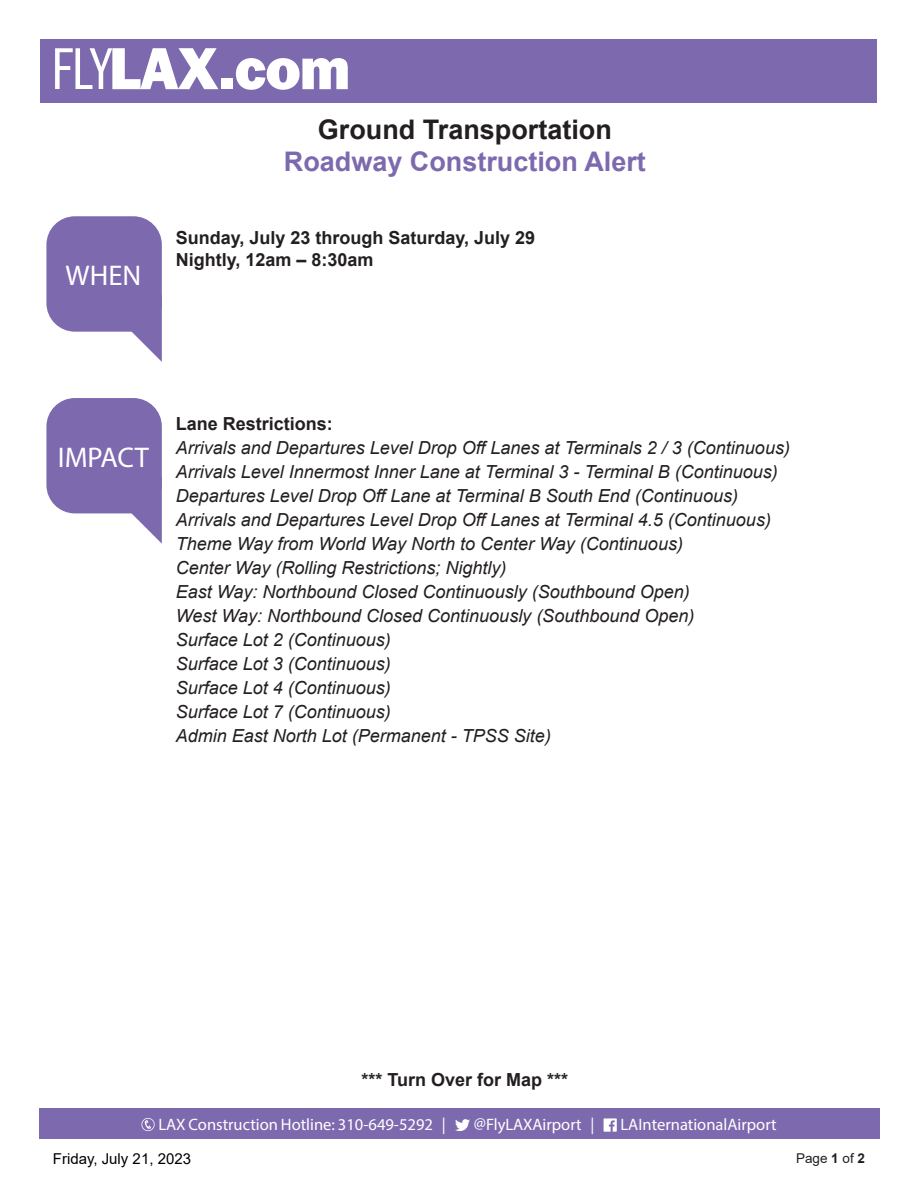
<style>
.page{position:relative;width:918px;height:1188px;background:#fff}
.page>*{position:absolute;margin:0;border:0;box-sizing:border-box;transform-origin:0 0}
.t1{font:28.5px "Myriad Pro";color:#fff}
.t2{font:700 27px "Arial";color:#7d69ae}
.t3{font:700 27px "Arial";color:#231f20}
.t4{font:italic 18px "Arial";color:#231f20}
.t5{font:700 18px "Arial";color:#231f20}
.t6{font:16.5px "Myriad Pro";color:#fff}
.t7{font:15px "Arial";color:#000}
.t8{font:13.5px "Arial";color:#231f20}
.s1{font-weight:700}
</style>
<div class="page">
<div style="left:40px;top:39px;width:838px;height:63px;background:#7d69ae"></div>
<svg style="left:132px;top:309px;width:30px;height:53px"></svg>
<div style="left:46px;top:216px;width:116px;height:116px;background:#7d69ae;border-radius:28px"></div>
<svg style="left:119px;top:490px;width:43px;height:54px"></svg>
<div style="left:46px;top:398px;width:116px;height:115px;background:#7d69ae;border-radius:28px"></div>
<div style="left:39px;top:1109px;width:840px;height:30px;background:#7d69ae"></div>
<svg style="left:141px;top:1118px;width:14px;height:13px"></svg>
<svg style="left:455px;top:1119px;width:15px;height:12px"></svg>
<svg style="left:604px;top:1118px;width:13px;height:14px"></svg>
<svg style="left:55px;top:48px;width:163px;height:41px"></svg>
<div style="left:221px;top:78px;width:11px;height:11px;background:#fff"></div>
<svg style="left:236px;top:58px;width:112px;height:32px"></svg>
<p class="t1" style="left:66px;top:258px;width:77px">WHEN</p>
<p class="t3" style="left:318px;top:111px;width:296px">Ground Transportation</p>
<p class="t2" style="left:284px;top:143px;width:364px">Roadway Construction Alert</p>
<p class="t5" style="left:176px;top:225px;width:361px">Sunday, July 23 through Saturday, July 29</p>
<p class="t5" style="left:176px;top:247px;width:199px">Nightly, 12am – 8:30am</p>
<p class="t1" style="left:58px;top:440px;width:93px">IMPACT</p>
<p class="t5" style="left:176px;top:411px;width:159px">Lane Restrictions:</p>
<p class="t4" style="left:176px;top:436px;width:616px">Arrivals and Departures Level Drop Off Lanes at Terminals 2 / 3 (Continuous)</p>
<p class="t4" style="left:176px;top:460px;width:603px">Arrivals Level Innermost Inner Lane at Terminal 3 - Terminal B (Continuous)</p>
<p class="t4" style="left:176px;top:484px;width:564px">Departures Level Drop Off Lane at Terminal B South End (Continuous)</p>
<p class="t4" style="left:176px;top:508px;width:597px">Arrivals and Departures Level Drop Off Lanes at Terminal 4.5 (Continuous)</p>
<p class="t4" style="left:176px;top:532px;width:509px">Theme Way from World Way North to Center Way (Continuous)</p>
<p class="t4" style="left:176px;top:556px;width:332px">Center Way (Rolling Restrictions; Nightly)</p>
<p class="t4" style="left:176px;top:580px;width:515px">East Way: Northbound Closed Continuously (Southbound Open)</p>
<p class="t4" style="left:176px;top:604px;width:520px">West Way: Northbound Closed Continuously (Southbound Open)</p>
<p class="t4" style="left:176px;top:628px;width:217px">Surface Lot 2 (Continuous)</p>
<p class="t4" style="left:176px;top:652px;width:217px">Surface Lot 3 (Continuous)</p>
<p class="t4" style="left:176px;top:676px;width:217px">Surface Lot 4 (Continuous)</p>
<p class="t4" style="left:176px;top:700px;width:217px">Surface Lot 7 (Continuous)</p>
<p class="t4" style="left:176px;top:724px;width:377px">Admin East North Lot (Permanent - TPSS Site)</p>
<p class="t5" style="left:362px;top:1067px;width:208px">*** Turn Over for Map ***</p>
<p class="t6" style="left:158px;top:1114px;width:289px">LAX Construction Hotline: 310-649-5292 |</p>
<p class="t6" style="left:474px;top:1114px;width:122px">@FlyLAXAirport |</p>
<p class="t6" style="left:620px;top:1114px;width:158px">LAInternationalAirport</p>
<p class="t7" style="left:53px;top:1149px;width:140px">Friday, July 21, 2023</p>
<p class="t8" style="left:796px;top:1149px;width:71px">Page <span class="s1">1</span> of <span class="s1">2</span></p>
</div>
